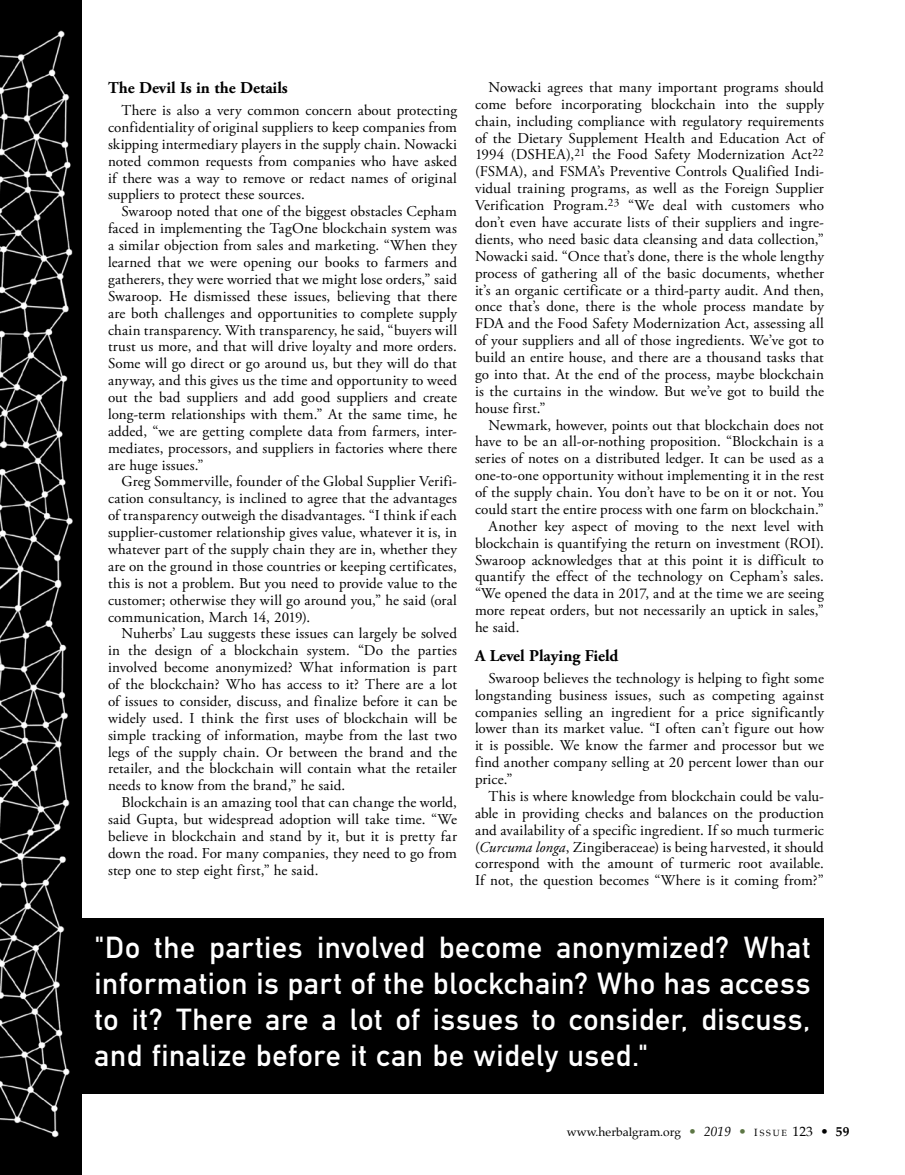
<style>
.page{position:relative;width:905px;height:1175px;background:#fff}
.page>*{position:absolute;margin:0;border:0;box-sizing:border-box;transform-origin:0 0}
.t1{font:700 30px/36px "DIN Alternate";letter-spacing:.025em;color:#fff;text-align:justify}
.t2{font:700 16.5px "Adobe Garamond Pro";color:#000}
.t3{font:15px/16.8px "Adobe Garamond Pro";letter-spacing:.005em;color:#000;text-align:justify}
.t4{font:12px "Palatino";color:#000}
.s1{font-style:italic}
.s2{font-size:13.5px;color:#5c7644}
.s3{font-style:italic;font-size:13.5px}
.s4{font-size:10.5px}
.s5{font-size:9px}
.s6{font-size:13.5px}
.s7{font-weight:700;font-size:13.5px}
</style>
<div class="page">
<img style="left:0;top:0;width:81px;height:1174px">
<div style="left:81px;top:918px;width:743px;height:176px;background:#000"></div>
<p class="t2" style="left:108px;top:78px;width:181px">The Devil Is in the Details</p>
<p class="t3" style="left:108px;top:102px;width:350px;text-indent:14px">There is also a very common concern about protecting confidentiality of original suppliers to keep companies from skipping intermediary players in the supply chain. Nowacki noted common requests from companies who have asked if there was a way to remove or redact names of original suppliers to protect these sources.</p>
<p class="t3" style="left:108px;top:204px;width:350px;text-indent:14px">Swaroop noted that one of the biggest obstacles Cepham faced in implementing the TagOne blockchain system was a similar objection from sales and marketing. “When they learned that we were opening our books to farmers and gatherers, they were worried that we might lose orders,” said Swaroop. He dismissed these issues, believing that there are both challenges and opportunities to complete supply chain transparency. With transparency, he said, “buyers will trust us more, and that will drive loyalty and more orders.<br>Some will go direct or go around us, but they will do that anyway, and this gives us the time and opportunity to weed out the bad suppliers and add good suppliers and create long-term relationships with them.” At the same time, he added, “we are getting complete data from farmers, inter&shy;mediates, processors, and suppliers in factories where there are huge issues.”</p>
<p class="t3" style="left:108px;top:474px;width:350px;text-indent:14px">Greg Sommerville, founder of the Global Supplier Verifi&shy;cation consultancy, is inclined to agree that the advantages of transparency outweigh the disadvantages. “I think if each supplier-customer relationship gives value, whatever it is, in whatever part of the supply chain they are in, whether they are on the ground in those countries or keeping certificates, this is not a problem. But you need to provide value to the customer; otherwise they will go around you,” he said (oral communication, March 14, 2019).</p>
<p class="t3" style="left:108px;top:626px;width:350px;text-indent:14px">Nuherbs’ Lau suggests these issues can largely be solved in the design of a blockchain system. “Do the parties involved become anonymized? What information is part of the blockchain? Who has access to it? There are a lot of issues to consider, discuss, and finalize before it can be widely used. I think the first uses of blockchain will be simple tracking of information, maybe from the last two legs of the supply chain. Or between the brand and the retailer, and the blockchain will contain what the retailer needs to know from the brand,” he said.</p>
<p class="t3" style="left:108px;top:794px;width:350px;text-indent:14px">Blockchain is an amazing tool that can change the world, said Gupta, but widespread adoption will take time. “We believe in blockchain and stand by it, but it is pretty far down the road. For many companies, they need to go from step one to step eight first,” he said.</p>
<p class="t3" style="left:475px;top:79px;width:350px;text-indent:14px">Nowacki agrees that many important programs should come before incorporating blockchain into the supply chain, including compliance with regulatory requirements of the Dietary Supplement Health and Education Act of 1994 (DSHEA),<sup>21</sup> the Food Safety Modernization Act<sup>22 </sup>(FSMA), and FSMA’s Preventive Controls Qualified Indi&shy;vidual training programs, as well as the Foreign Supplier Verification Program.<sup>23</sup> “We deal with customers who don’t even have accurate lists of their suppliers and ingre&shy;dients, who need basic data cleansing and data collection,” Nowacki said. “Once that’s done, there is the whole lengthy process of gathering all of the basic documents, whether it’s an organic certificate or a third-party audit. And then, once that’s done, there is the whole process mandate by FDA and the Food Safety Modernization Act, assessing all of your suppliers and all of those ingredients. We’ve got to build an entire house, and there are a thousand tasks that go into that. At the end of the process, maybe blockchain is the curtains in the window. But we’ve got to build the house first.”</p>
<p class="t3" style="left:488px;top:417px;width:337px">Newmark, however, points out that blockchain does not</p>
<p class="t3" style="left:475px;top:434px;width:350px">have to be an all-or-nothing proposition. “Blockchain is a</p>
<p class="t3" style="left:475px;top:451px;width:350px">series of notes on a distributed ledger. It can be used as a</p>
<p class="t3" style="left:475px;top:467px;width:350px">one-to-one opportunity without implementing it in the rest</p>
<p class="t3" style="left:475px;top:484px;width:350px">of the supply chain. You don’t have to be on it or not. You</p>
<p class="t3" style="left:475px;top:501px;width:350px">could start the entire process with one farm on blockchain.”</p>
<p class="t3" style="left:488px;top:518px;width:337px">Another key aspect of moving to the next level with</p>
<p class="t3" style="left:475px;top:535px;width:350px">blockchain is quantifying the return on investment (ROI).</p>
<p class="t3" style="left:475px;top:552px;width:350px">Swaroop acknowledges that at this point it is difficult to</p>
<p class="t3" style="left:475px;top:569px;width:350px">quantify the effect of the technology on Cepham’s sales.</p>
<p class="t3" style="left:475px;top:586px;width:350px">“We opened the data in 2017, and at the time we are seeing</p>
<p class="t3" style="left:475px;top:602px;width:350px">more repeat orders, but not necessarily an uptick in sales,”</p>
<p class="t3" style="left:475px;top:619px;width:46px">he said.</p>
<p class="t2" style="left:475px;top:646px;width:145px">A Level Playing Field</p>
<p class="t3" style="left:475px;top:670px;width:350px;text-indent:14px">Swaroop believes the technology is helping to fight some longstanding business issues, such as competing against companies selling an ingredient for a price significantly lower than its market value. “I often can’t figure out how it is possible. We know the farmer and processor but we find another company selling at 20 percent lower than our price.”</p>
<p class="t3" style="left:475px;top:788px;width:350px;text-indent:14px">This is where knowledge from blockchain could be valu&shy;able in providing checks and balances on the production and availability of a specific ingredient. If so much turmeric (<span class="s1">Curcuma longa</span>, Zingiberaceae) is being harvested, it should correspond with the amount of turmeric root available.<br>If not, the question becomes “Where is it coming from?”</p>
<h1 class="t1" style="left:94px;top:927px;width:717px">"Do the parties involved become anonymized? What information is part of the blockchain? Who has access to it? There are a lot of issues to consider, discuss, and finalize before it can be widely used."</h1>
<p class="t4" style="left:566px;top:1122px;width:284px">www.herbalgram.org <span class="s2">•</span> <span class="s3">2019</span> <span class="s2">•</span> <span class="s4">I</span> <span class="s5">S S U E</span> <span class="s6">123 •</span> <span class="s7">59</span></p>
</div>
